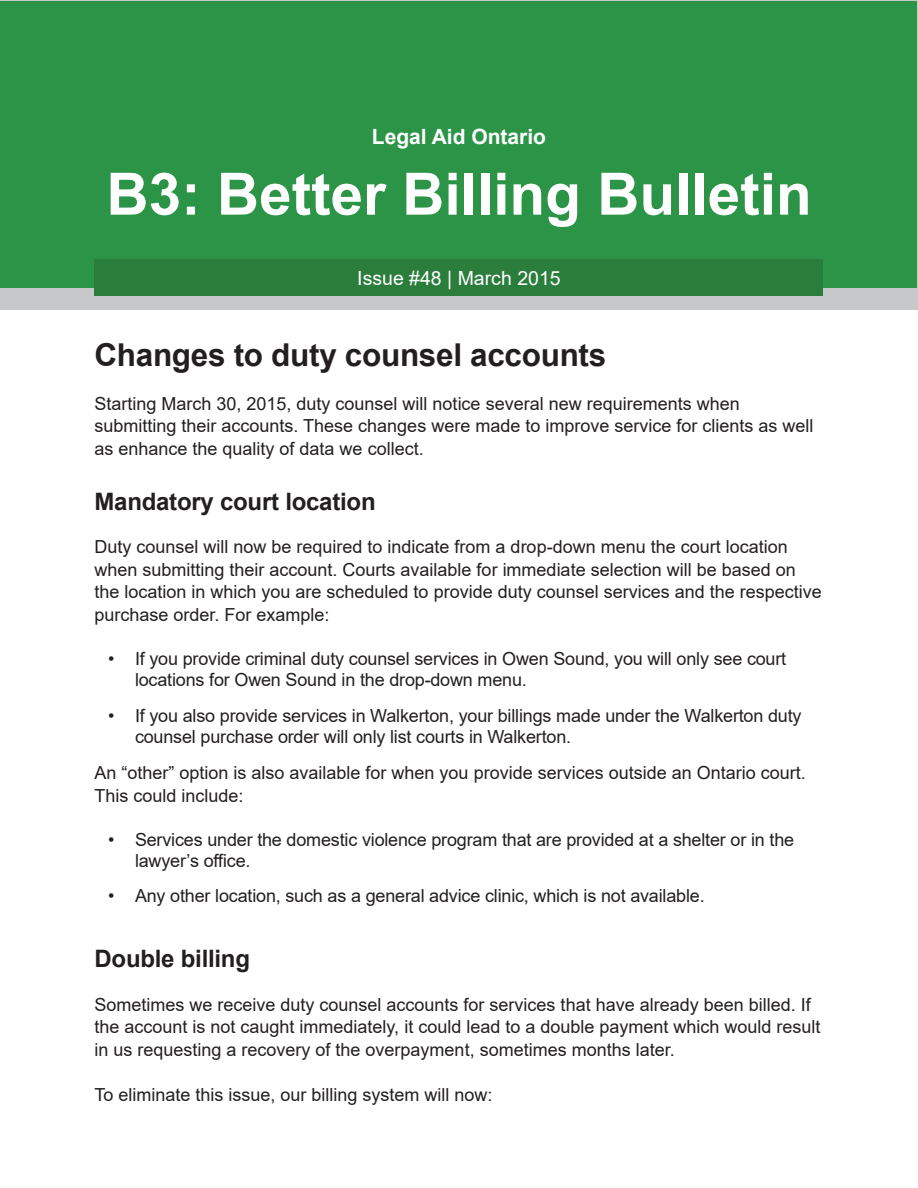
<style>
.page{position:relative;width:918px;height:1188px;background:#fff}
.page>*{position:absolute;margin:0;border:0;box-sizing:border-box;transform-origin:0 0}
.Heading_1__title_pag{font:700 58.5px "Arial";color:#fff}
.Heading_2{font:700 31.5px "Arial";letter-spacing:-.01em;color:#231f20}
.Heading_3{font:700 24px "Arial";letter-spacing:-.01em;color:#231f20}
.Heading_1__title_pag-2{font:700 21px "Arial";color:#fff}
.t1{font:19.5px "Arial";color:#fff}
.t2{font:18px/22.5px "Arial";color:#231f20}
</style>
<div class="page">
<div style="left:0;top:0;width:918px;height:310px;background:#c6c8c9"></div>
<div style="left:1px;top:1px;width:916px;height:286px;background:#2b9447"></div>
<div style="left:94px;top:259px;width:730px;height:37px;background:#2b7d3c"></div>
<h1 class="Heading_1__title_pag-2" style="left:372px;top:122px;width:176px">Legal Aid Ontario</h1>
<h1 class="Heading_1__title_pag" style="left:106px;top:153px;width:707px">B3: Better Billing Bulletin</h1>
<p class="t1" style="left:357px;top:264px;width:205px">Issue #48 | March 2015</p>
<h2 class="Heading_2" style="left:94px;top:333px;width:513px">Changes to duty counsel accounts</h2>
<p class="t2" style="left:94px;top:392px;width:720px">Starting March 30, 2015, duty counsel will notice several new requirements when submitting their accounts. These changes were made to improve service for clients as well as enhance the quality of data we collect.</p>
<h3 class="Heading_3" style="left:94px;top:484px;width:283px">Mandatory court location</h3>
<p class="t2" style="left:94px;top:536px;width:729px">Duty counsel will now be required to indicate from a drop-down menu the court location when submitting their account. Courts available for immediate selection will be based on the location in which you are scheduled to provide duty counsel services and the respective purchase order. For example:</p>
<p class="t2" style="left:135px;top:648px;width:653px;line-height:21.6px;text-indent:-27px">• If you provide criminal duty counsel services in Owen Sound, you will only see court locations for Owen Sound in the drop-down menu.</p>
<p class="t2" style="left:135px;top:704px;width:668px;line-height:21.6px;text-indent:-27px">• If you also provide services in Walkerton, your billings made under the Walkerton duty counsel purchase order will only list courts in Walkerton.</p>
<p class="t2" style="left:94px;top:761px;width:713px">An “other” option is also available for when you provide services outside an Ontario court.<br>This could include:</p>
<p class="t2" style="left:135px;top:829px;width:661px;line-height:21.6px;text-indent:-27px">• Services under the domestic violence program that are provided at a shelter or in the lawyer’s office.</p>
<p class="t2" style="left:108px;top:885px;width:598px">• Any other location, such as a general advice clinic, which is not available.</p>
<h3 class="Heading_3" style="left:94px;top:942px;width:157px">Double billing</h3>
<p class="t2" style="left:94px;top:993px;width:728px">Sometimes we receive duty counsel accounts for services that have already been billed. If the account is not caught immediately, it could lead to a double payment which would result in us requesting a recovery of the overpayment, sometimes months later.</p>
<p class="t2" style="left:94px;top:1083px;width:400px">To eliminate this issue, our billing system will now:</p>
</div>
